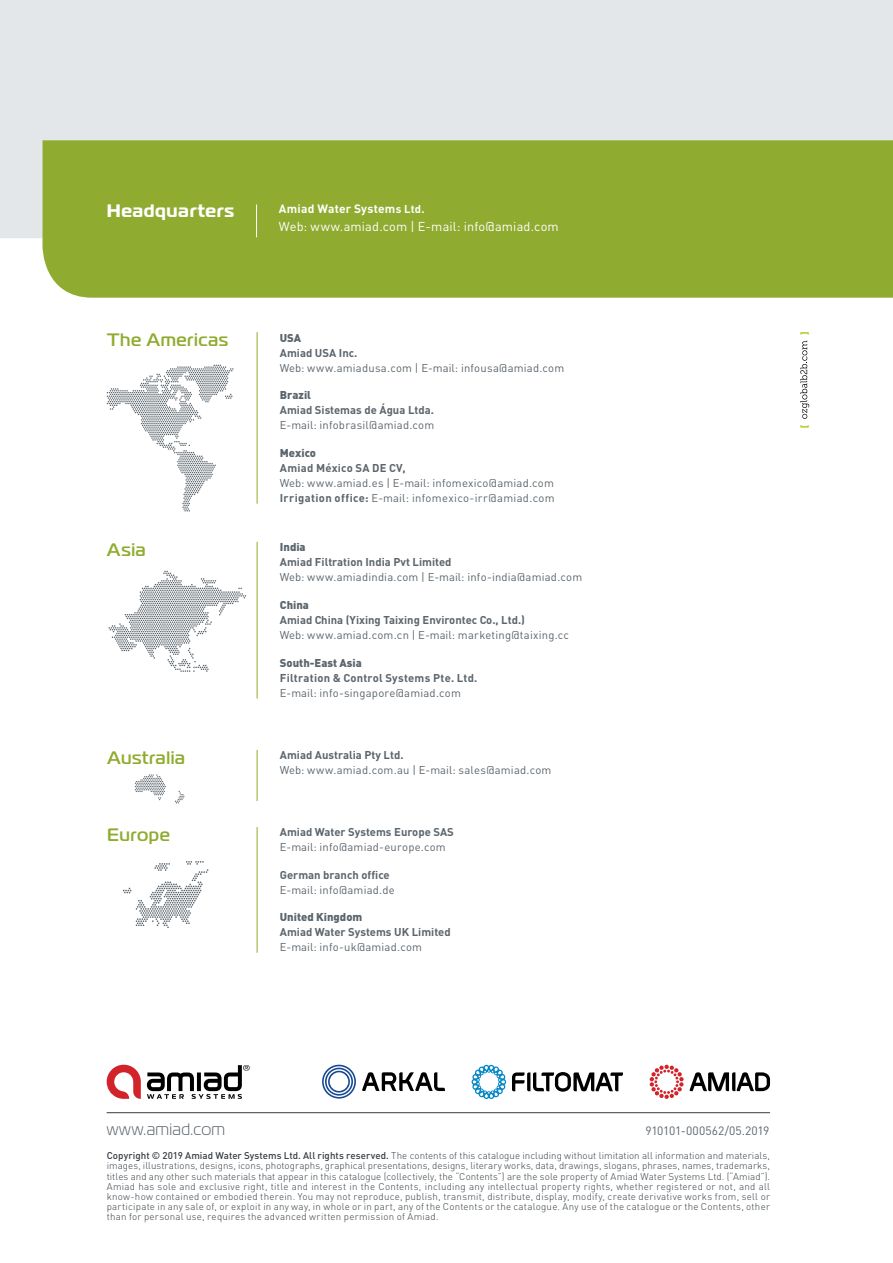
<style>
.page{position:relative;width:893px;height:1263px;background:#fff}
.page>*{position:absolute;margin:0;border:0;box-sizing:border-box;transform-origin:0 0}
.t1{font:500 18px "Magistral";letter-spacing:.03em;color:#8fac30}
.t2{font:700 18px "Magistral";letter-spacing:.035em;color:#fff}
.t3{font:300 16.5px "Magistral";letter-spacing:.025em;color:#5b656c}
.t4{font:12.75px "DIN";letter-spacing:.01em;color:#fff}
.t5{font:12px "DIN";letter-spacing:-.01em;color:#5b656c}
.t6{font:700 12px "DIN";letter-spacing:.015em;color:#fff}
.t7{font:11.25px/15px "DIN";letter-spacing:.015em;color:#5b656c}
.t8{font:700 11.25px "DIN";color:#5b656c}
.t9{font:900 11.25px "DIN";color:#5b656c}
.t10{font:700 11.25px "DIN";letter-spacing:.02em;color:#5b656c}
.t11{font:300 9.75px/10.2px "DIN";letter-spacing:.025em;color:#333c42;text-align:justify}
.s1{font-size:11.25px}
.s2{font-weight:700}
.s3{font-weight:500}
</style>
<div class="page">
<div style="left:0;top:0;width:893px;height:239px;background:#e3e7ea"></div>
<div style="left:43px;top:140px;width:850px;height:158px;background:#8fac30"></div>
<svg style="left:107px;top:365px;width:127px;height:146px"></svg>
<hr style="left:257px;top:827px;width:1px;height:126px;background:#8fac30">
<svg style="left:123px;top:861px;width:85px;height:67px"></svg>
<hr style="left:257px;top:750px;width:1px;height:51px;background:#8fac30">
<svg style="left:135px;top:774px;width:31px;height:26px"></svg>
<svg style="left:175px;top:791px;width:9px;height:12px"></svg>
<svg style="left:109px;top:571px;width:137px;height:101px"></svg>
<hr style="left:257px;top:332px;width:1px;height:172px;background:#8fac30">
<hr style="left:257px;top:542px;width:1px;height:157px;background:#8fac30">
<svg style="left:107px;top:1065px;width:34px;height:34px"></svg>
<svg style="left:147px;top:1065px;width:102px;height:34px"></svg>
<svg style="left:650px;top:1065px;width:34px;height:34px"></svg>
<svg style="left:690px;top:1072px;width:80px;height:19px"></svg>
<svg style="left:362px;top:1072px;width:83px;height:19px"></svg>
<svg style="left:322px;top:1065px;width:34px;height:33px"></svg>
<svg style="left:512px;top:1072px;width:111px;height:20px"></svg>
<svg style="left:472px;top:1065px;width:34px;height:34px"></svg>
<hr style="left:107px;top:1112px;width:663px;height:1px;background:#333c42">
<svg style="left:800px;top:332px;width:9px;height:3px"></svg>
<svg style="left:800px;top:425px;width:9px;height:3px"></svg>
<svg style="left:800px;top:341px;width:9px;height:78px"></svg>
<hr style="left:256px;top:204px;width:1px;height:33px;background:#fff">
<h1 class="t2" style="left:107px;top:199px;width:129px">Headquarters</h1>
<p class="t6" style="left:279px;top:201px;width:147px">Amiad Water System<span class="s1">s Ltd.</span></p>
<h3 class="t4" style="left:279px;top:219px;width:281px">Web: www.amiad.com | E-mail: info@amiad.com</h3>
<h1 class="t1" style="left:107px;top:329px;width:123px">The Americas</h1>
<h1 class="t1" style="left:107px;top:539px;width:40px">Asia</h1>
<p class="t9" style="left:280px;top:330px;width:23px">USA</p>
<p class="t8" style="left:280px;top:345px;width:79px">Amiad USA Inc.</p>
<p class="t7" style="left:280px;top:360px;width:286px">Web: www.amiadusa.com | E-mail: infousa@amiad.com</p>
<p class="t9" style="left:280px;top:388px;width:33px">Brazil</p>
<p class="t8" style="left:280px;top:403px;width:156px">Amiad Sistemas de Água Ltda.</p>
<p class="t7" style="left:280px;top:417px;width:156px">E-mail: infobrasil@amiad.com</p>
<p class="t9" style="left:280px;top:445px;width:38px">Mexico</p>
<p class="t10" style="left:280px;top:461px;width:127px">Amiad México SA DE CV,</p>
<p class="t7" style="left:280px;top:475px;width:276px">Web: www.amiad.es | E-mail: infomexico@amiad.com<br><span class="s2">Irrigation office:</span> E-mail: infomexico-irr@amiad.com</p>
<p class="t9" style="left:280px;top:540px;width:27px">India</p>
<p class="t8" style="left:280px;top:555px;width:173px">Amiad Filtration India Pvt Limited</p>
<p class="t7" style="left:280px;top:569px;width:304px">Web: www.amiadindia.com | E-mail: info-india@amiad.com</p>
<p class="t9" style="left:280px;top:597px;width:31px">China</p>
<p class="t8" style="left:280px;top:613px;width:247px">Amiad China (Yixing Taixing Environtec Co., Ltd.)</p>
<p class="t7" style="left:280px;top:627px;width:291px">Web: www.amiad.com.cn | E-mail: marketing@taixing.cc</p>
<p class="t9" style="left:280px;top:655px;width:83px">South-East Asia</p>
<p class="t10" style="left:280px;top:670px;width:199px">Filtration &amp; Control Systems Pte. Ltd.</p>
<p class="t7" style="left:280px;top:685px;width:183px">E-mail: info-singapore@amiad.com</p>
<h1 class="t1" style="left:108px;top:746px;width:79px">Australia</h1>
<p class="t8" style="left:280px;top:747px;width:125px">Amiad Australia Pty Ltd.</p>
<p class="t7" style="left:280px;top:762px;width:273px">Web: www.amiad.com.au | E-mail: sales@amiad.com</p>
<h1 class="t1" style="left:107px;top:823px;width:64px">Europe</h1>
<p class="t8" style="left:280px;top:824px;width:176px">Amiad Water Systems Europe SAS</p>
<p class="t7" style="left:280px;top:839px;width:167px">E-mail: info@amiad-europe.com</p>
<p class="t8" style="left:280px;top:867px;width:111px">German branch office</p>
<p class="t7" style="left:280px;top:882px;width:116px">E-mail: info@amiad.de</p>
<p class="t9" style="left:280px;top:910px;width:84px">United Kingdom</p>
<p class="t8" style="left:280px;top:925px;width:172px">Amiad Water Systems UK Limited</p>
<p class="t7" style="left:280px;top:940px;width:144px">E-mail: info-uk@amiad.com</p>
<h2 class="t3" style="left:107px;top:1119px;width:120px">www.amiad.com</h2>
<p class="t5" style="left:645px;top:1123px;width:126px">910101-000562/05.2019</p>
<p class="t11" style="left:107px;top:1150px;width:665px"><span class="s3">Copyright © 2019 Amiad Water Systems Ltd. All rights reserved.</span> The contents of this catalogue including without limitation all information and materials, images, illustrations, designs, icons, photographs, graphical presentations, designs, literary works, data, drawings, slogans, phrases, names, trademarks, titles and any other such materials that appear in this catalogue (collectively, the “Contents”) are the sole property of Amiad Water Systems Ltd. (“Amiad”).<br>Amiad has sole and exclusive right, title and interest in the Contents, including any intellectual property rights, whether registered or not, and all know-how contained or embodied therein. You may not reproduce, publish, transmit, distribute, display, modify, create derivative works from, sell or participate in any sale of, or exploit in any way, in whole or in part, any of the Contents or the catalogue. Any use of the catalogue or the Contents, other than for personal use, requires the advanced written permission of Amiad.</p>
</div>
